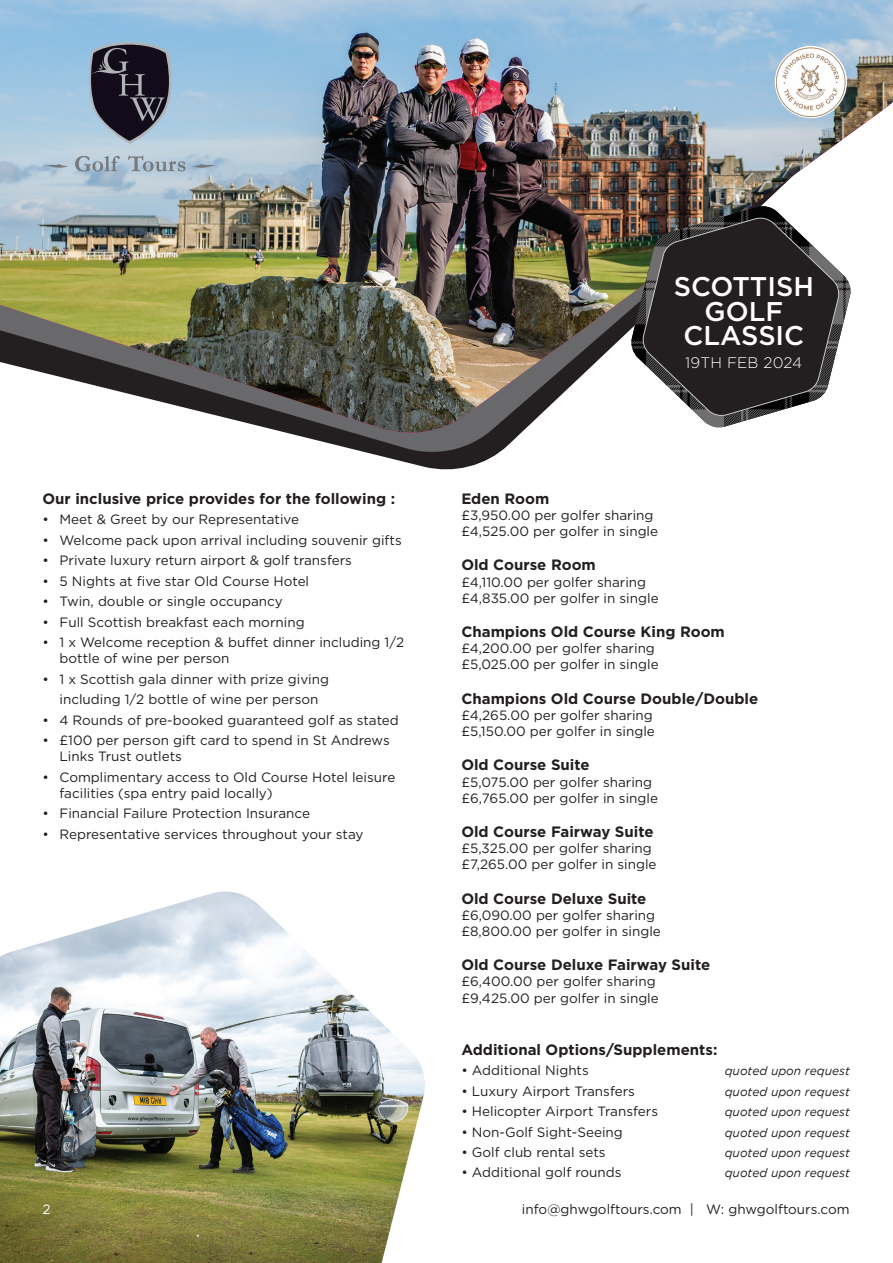
<style>
.page{position:relative;width:893px;height:1263px;background:#fff}
.page>*{position:absolute;margin:0;border:0;box-sizing:border-box;transform-origin:0 0}
.t1{font:500 27px/24.8px "Gotham";color:#fff;text-align:center}
.t2{font:300 15.3px "Gotham";letter-spacing:.01em;color:#fff}
.t3{font:700 15px "Gotham";color:#231f20}
.t4{font:13.5px/16.2px "Gotham";color:#231f20}
.t5{font:13.5px "Gotham";color:#fff}
.t6{font:italic 12px "Gotham";color:#231f20}
</style>
<div class="page">
<svg style="left:304px;top:437px;width:213px;height:15px"></svg>
<img style="left:0;top:0;width:893px;height:434px">
<img style="left:630px;top:206px;width:222px;height:223px">
<svg style="left:641px;top:217px;width:200px;height:200px;background:#43403f"></svg>
<svg style="left:86px;top:42px;width:90px;height:102px;background:#525866"></svg>
<svg style="left:192px;top:164px;width:26px;height:5px"></svg>
<svg style="left:43px;top:164px;width:26px;height:5px"></svg>
<svg style="left:75px;top:156px;width:45px;height:15px"></svg>
<svg style="left:128px;top:156px;width:58px;height:15px"></svg>
<img style="left:775px;top:46px;width:72px;height:72px;border-radius:36px">
<img style="left:0;top:891px;width:425px;height:372px">
<p class="t3" style="left:43px;top:489px;width:354px">Our inclusive price provides for the following :</p>
<p class="t4" style="left:43px;top:511px;width:258px">• Meet &amp; Greet by our Representative</p>
<p class="t4" style="left:43px;top:532px;width:361px">• Welcome pack upon arrival including souvenir gifts</p>
<p class="t4" style="left:43px;top:552px;width:311px">• Private luxury return airport &amp; golf transfers</p>
<p class="t4" style="left:43px;top:572px;width:268px">• 5 Nights at five star Old Course Hotel</p>
<p class="t4" style="left:43px;top:593px;width:242px">• Twin, double or single occupancy</p>
<p class="t4" style="left:43px;top:613px;width:264px">• Full Scottish breakfast each morning</p>
<p class="t4" style="left:60px;top:634px;width:346px;text-indent:-17px">• 1 x Welcome reception &amp; buffet dinner including 1/2 bottle of wine per person</p>
<p class="t4" style="left:43px;top:670px;width:288px">• 1 x Scottish gala dinner with prize giving</p>
<p class="t4" style="left:60px;top:691px;width:260px">including 1/2 bottle of wine per person</p>
<p class="t4" style="left:43px;top:711px;width:358px">• 4 Rounds of pre-booked guaranteed golf as stated</p>
<p class="t4" style="left:60px;top:732px;width:332px;text-indent:-17px">• £100 per person gift card to spend in St Andrews<br>Links Trust outlets</p>
<p class="t4" style="left:60px;top:768px;width:337px;text-indent:-17px">• Complimentary access to Old Course Hotel leisure facilities (spa entry paid locally)</p>
<p class="t4" style="left:43px;top:805px;width:269px">• Financial Failure Protection Insurance</p>
<p class="t4" style="left:43px;top:826px;width:322px">• Representative services throughout your stay</p>
<p class="t1" style="left:674px;top:274px;width:142px">SCOTTISH</p>
<p class="t1" style="left:684px;top:298px;width:122px">GOLF<br>CLASSIC</p>
<p class="t2" style="left:685px;top:353px;width:119px">19TH FEB 2024</p>
<p class="t3" style="left:461px;top:489px;width:89px">Eden Room</p>
<p class="t4" style="left:461px;top:507px;width:194px">£3,950.00 per golfer sharing</p>
<p class="t4" style="left:461px;top:523px;width:198px">£4,525.00 per golfer in single</p>
<p class="t3" style="left:461px;top:555px;width:136px">Old Course Room</p>
<p class="t4" style="left:461px;top:573px;width:186px">£4,110.00 per golfer sharing</p>
<p class="t4" style="left:461px;top:590px;width:199px">£4,835.00 per golfer in single</p>
<p class="t3" style="left:461px;top:622px;width:265px">Champions Old Course King Room</p>
<p class="t4" style="left:461px;top:640px;width:195px">£4,200.00 per golfer sharing</p>
<p class="t4" style="left:461px;top:656px;width:199px">£5,025.00 per golfer in single</p>
<p class="t3" style="left:461px;top:688px;width:298px">Champions Old Course Double/Double</p>
<p class="t4" style="left:461px;top:707px;width:193px">£4,265.00 per golfer sharing</p>
<p class="t4" style="left:461px;top:723px;width:195px">£5,150.00 per golfer in single</p>
<p class="t3" style="left:461px;top:755px;width:130px">Old Course Suite</p>
<p class="t4" style="left:461px;top:773px;width:192px">£5,075.00 per golfer sharing</p>
<p class="t4" style="left:461px;top:789px;width:198px">£6,765.00 per golfer in single</p>
<p class="t3" style="left:461px;top:822px;width:194px">Old Course Fairway Suite</p>
<p class="t4" style="left:461px;top:840px;width:192px">£5,325.00 per golfer sharing</p>
<p class="t4" style="left:461px;top:856px;width:197px">£7,265.00 per golfer in single</p>
<p class="t3" style="left:461px;top:888px;width:187px">Old Course Deluxe Suite</p>
<p class="t4" style="left:461px;top:906px;width:195px">£6,090.00 per golfer sharing</p>
<p class="t4" style="left:461px;top:923px;width:201px">£8,800.00 per golfer in single</p>
<p class="t3" style="left:461px;top:955px;width:250px">Old Course Deluxe Fairway Suite</p>
<p class="t4" style="left:461px;top:973px;width:196px">£6,400.00 per golfer sharing</p>
<p class="t4" style="left:461px;top:989px;width:199px">£9,425.00 per golfer in single</p>
<p class="t3" style="left:461px;top:1039px;width:258px">Additional Options/Supplements:</p>
<p class="t4" style="left:461px;top:1062px;width:129px">• Additional Nights</p>
<p class="t6" style="left:725px;top:1064px;width:127px">quoted upon request</p>
<p class="t4" style="left:461px;top:1082px;width:175px">• Luxury Airport Transfers</p>
<p class="t6" style="left:725px;top:1085px;width:127px">quoted upon request</p>
<p class="t4" style="left:461px;top:1103px;width:198px">• Helicopter Airport Transfers</p>
<p class="t6" style="left:725px;top:1105px;width:127px">quoted upon request</p>
<p class="t4" style="left:461px;top:1123px;width:163px">• Non-Golf Sight-Seeing</p>
<p class="t6" style="left:725px;top:1126px;width:127px">quoted upon request</p>
<p class="t4" style="left:461px;top:1144px;width:146px">• Golf club rental sets</p>
<p class="t6" style="left:725px;top:1146px;width:127px">quoted upon request</p>
<p class="t4" style="left:461px;top:1164px;width:162px">• Additional golf rounds</p>
<p class="t6" style="left:725px;top:1166px;width:127px">quoted upon request</p>
<p class="t5" style="left:43px;top:1201px;width:10px">2</p>
<p class="t4" style="left:522px;top:1201px;width:329px">info@ghwgolftours.com | W: ghwgolftours.com</p>
</div>
